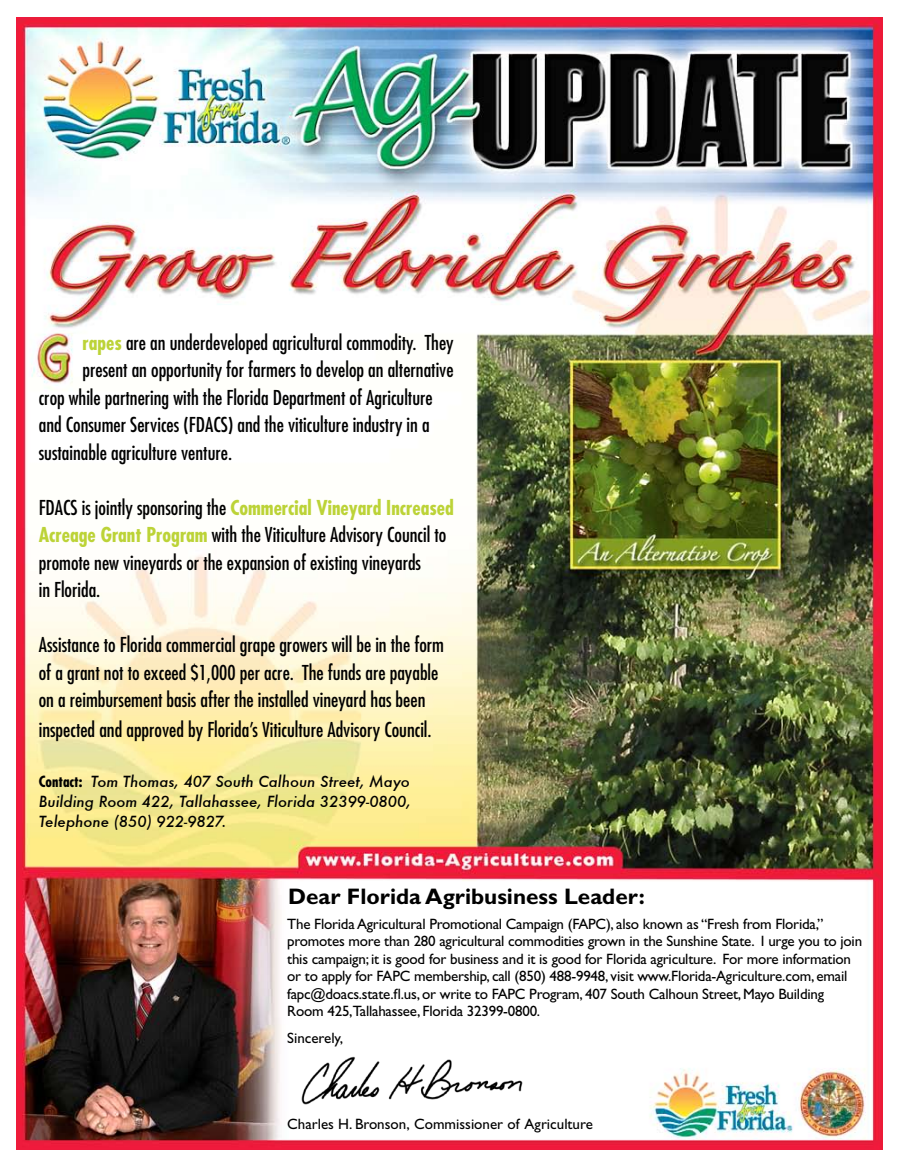
<style>
.page{position:relative;width:900px;height:1170px;background:#fff}
.page>*{position:absolute;margin:0;border:0;box-sizing:border-box;transform-origin:0 0}
.t1{font:700 22.5px "Gill Sans";color:#000}
.t2{font:condensed 20px/27.5px "Futura";color:#000}
.t3{font:15px/17.5px "Gill Sans";letter-spacing:-.015em;color:#000}
.t4{font:italic 500 15px/20px "Futura";color:#000;text-align:justify}
.s1{font-weight:700;color:#bcd337}
.s2{font-weight:700;font-style:normal;font-stretch:condensed}
</style>
<div class="page">
<img style="left:16px;top:17px;width:866px;height:1133px">
<img style="left:292px;top:1051px;width:239px;height:60px">
<p class="t2" style="left:82px;top:328px;width:373px"><span class="s1">rapes</span> are an underdeveloped agricultural commodity. They</p>
<p class="t2" style="left:82px;top:356px;width:373px">present an opportunity for farmers to develop an alternative</p>
<p class="t2" style="left:39px;top:383px;width:396px">crop while partnering with the Florida Department of Agriculture</p>
<p class="t2" style="left:39px;top:411px;width:392px">and Consumer Services (FDACS) and the viticulture industry in a</p>
<p class="t2" style="left:39px;top:438px;width:195px">sustainable agriculture venture.</p>
<p class="t2" style="left:39px;top:493px;width:417px">FDACS is jointly sponsoring the <span class="s1">Commercial Vineyard Increased Acreage Grant Program</span> with the Viticulture Advisory Council to promote new vineyards or the expansion of existing vineyards<br>in Florida.</p>
<p class="t2" style="left:39px;top:631px;width:407px">Assistance to Florida commercial grape growers will be in the form of a grant not to exceed $1,000 per acre. The funds are payable on a reimbursement basis after the installed vineyard has been</p>
<p class="t2" style="left:39px;top:716px;width:394px">inspected and approved by Florida’s Viticulture Advisory Council.</p>
<p class="t4" style="left:39px;top:772px;width:374px"><span class="s2">Contact:</span> Tom Thomas, 407 South Calhoun Street, Mayo Building Room 422, Tallahassee, Florida 32399-0800, Telephone (850) 922-9827.</p>
<p class="t1" style="left:288px;top:883px;width:358px">Dear Florida Agribusiness Leader:</p>
<p class="t3" style="left:287px;top:915px;width:576px">The Florida Agricultural Promotional Campaign (FAPC), also known as “Fresh from Florida,” promotes more than 280 agricultural commodities grown in the Sunshine State. I urge you to join this campaign; it is good for business and it is good for Florida agriculture. For more information or to apply for FAPC membership, call (850) 488-9948, visit www.Florida-Agriculture.com, email fapc@doacs.state.fl.us, or write to FAPC Program, 407 South Calhoun Street, Mayo Building Room 425,Tallahassee, Florida 32399-0800.</p>
<p class="t3" style="left:287px;top:1030px;width:58px">Sincerely,</p>
<p class="t3" style="left:287px;top:1115px;width:307px">Charles H. Bronson, Commissioner of Agriculture</p>
</div>
